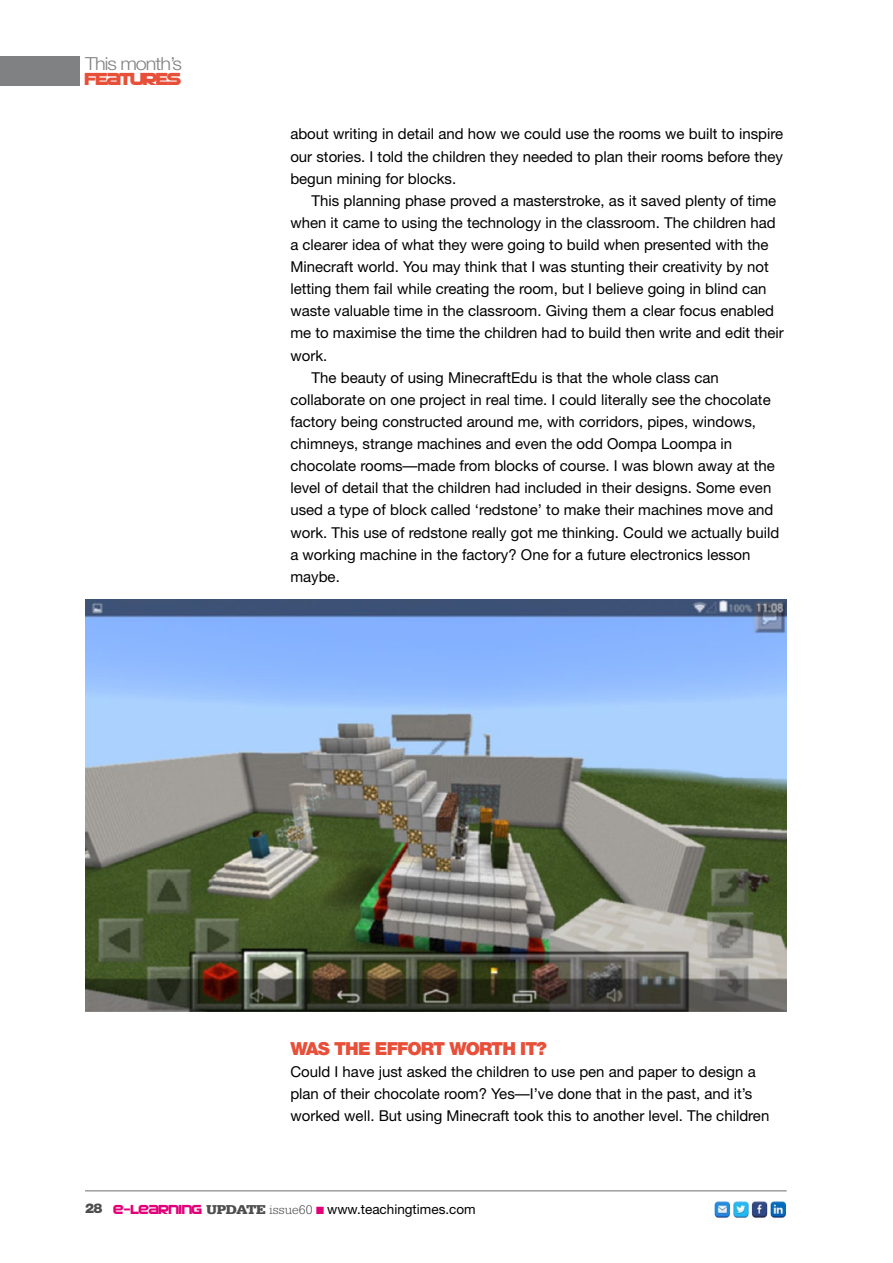
<style>
.page{position:relative;width:893px;height:1263px;background:#fff}
.page>*{position:absolute;margin:0;border:0;box-sizing:border-box;transform-origin:0 0}
.t1{font:900 18px "Helvetica Neue";letter-spacing:-.05em;color:#e74f39}
.t2{font:300 18px "Helvetica Neue";letter-spacing:-.05em;color:#808183;scale:1.1 1}
.t3{font:700 18px "SF Automaton";letter-spacing:-.05em;color:#e74f39;scale:1.1 1}
.t4{font:15px/22px "Helvetica Neue";color:#000;text-align:justify}
.t5{font:13.5px "Helvetica Neue";color:#000}
.s1{font-weight:900;color:#4d4d4d}
.s2{font-family:"SF Automaton";color:#e2007a}
.s3{font-family:"Serifa BT";font-weight:900;color:#4d4d4d}
.s4{font-family:"Serifa BT";font-weight:300;color:#4d4d4d}
.s5{color:#e2007a}
</style>
<div class="page">
<div style="left:0;top:56px;width:80px;height:30px;background:#808183"></div>
<hr style="left:85px;top:1190px;width:702px;height:1px;background:#9c9e9f">
<img style="left:714px;top:1201px;width:73px;height:17px">
<img style="left:85px;top:600px;width:702px;height:411px">
<p class="t2" style="left:85px;top:53px;width:90px">This month’s</p>
<p class="t3" style="left:85px;top:68px;width:89px">FEATURES</p>
<p class="t4" style="left:290px;top:123px;width:494px">about writing in detail and how we could use the rooms we built to inspire our stories. I told the children they needed to plan their rooms before they begun mining for blocks.</p>
<p class="t4" style="left:312px;top:189px;width:466px">This planning phase proved a masterstroke, as it saved plenty of time</p>
<p class="t4" style="left:290px;top:211px;width:487px">when it came to using the technology in the classroom. The children had</p>
<p class="t4" style="left:290px;top:233px;width:480px">a clearer idea of what they were going to build when presented with the</p>
<p class="t4" style="left:290px;top:256px;width:480px">Minecraft world. You may think that I was stunting their creativity by not</p>
<p class="t4" style="left:290px;top:278px;width:478px">letting them fail while creating the room, but I believe going in blind can</p>
<p class="t4" style="left:290px;top:300px;width:485px">waste valuable time in the classroom. Giving them a clear focus enabled</p>
<p class="t4" style="left:290px;top:322px;width:495px">me to maximise the time the children had to build then write and edit their</p>
<p class="t4" style="left:290px;top:344px;width:38px">work.</p>
<p class="t4" style="left:312px;top:366px;width:409px">The beauty of using MinecraftEdu is that the whole class can</p>
<p class="t4" style="left:290px;top:388px;width:482px">collaborate on one project in real time. I could literally see the chocolate</p>
<p class="t4" style="left:290px;top:410px;width:467px">factory being constructed around me, with corridors, pipes, windows,</p>
<p class="t4" style="left:290px;top:432px;width:443px">chimneys, strange machines and even the odd Oompa Loompa in</p>
<p class="t4" style="left:290px;top:455px;width:486px">chocolate rooms—made from blocks of course. I was blown away at the</p>
<p class="t4" style="left:290px;top:477px;width:482px">level of detail that the children had included in their designs. Some even</p>
<p class="t4" style="left:290px;top:499px;width:484px">used a type of block called ‘redstone’ to make their machines move and</p>
<p class="t4" style="left:290px;top:521px;width:490px">work. This use of redstone really got me thinking. Could we actually build</p>
<p class="t4" style="left:290px;top:543px;width:462px">a working machine in the factory? One for a future electronics lesson</p>
<p class="t4" style="left:290px;top:565px;width:51px">maybe.</p>
<p class="t1" style="left:290px;top:1037px;width:258px">WAS THE EFFORT WORTH IT?</p>
<p class="t4" style="left:290px;top:1060px;width:480px;text-align:left">Could I have just asked the children to use pen and paper to design a plan of their chocolate room? Yes—I ’ve done that in the past, and it’s worked well. But using Minecraft took this to another level. The children</p>
<p class="t5" style="left:85px;top:1201px;width:392px"><span class="s1">28</span> <span class="s2">E-LEARNING</span> <span class="s3">UPDATE</span> <span class="s4">issue60</span> <span class="s5">■</span> www.teachingtimes.com</p>
</div>
